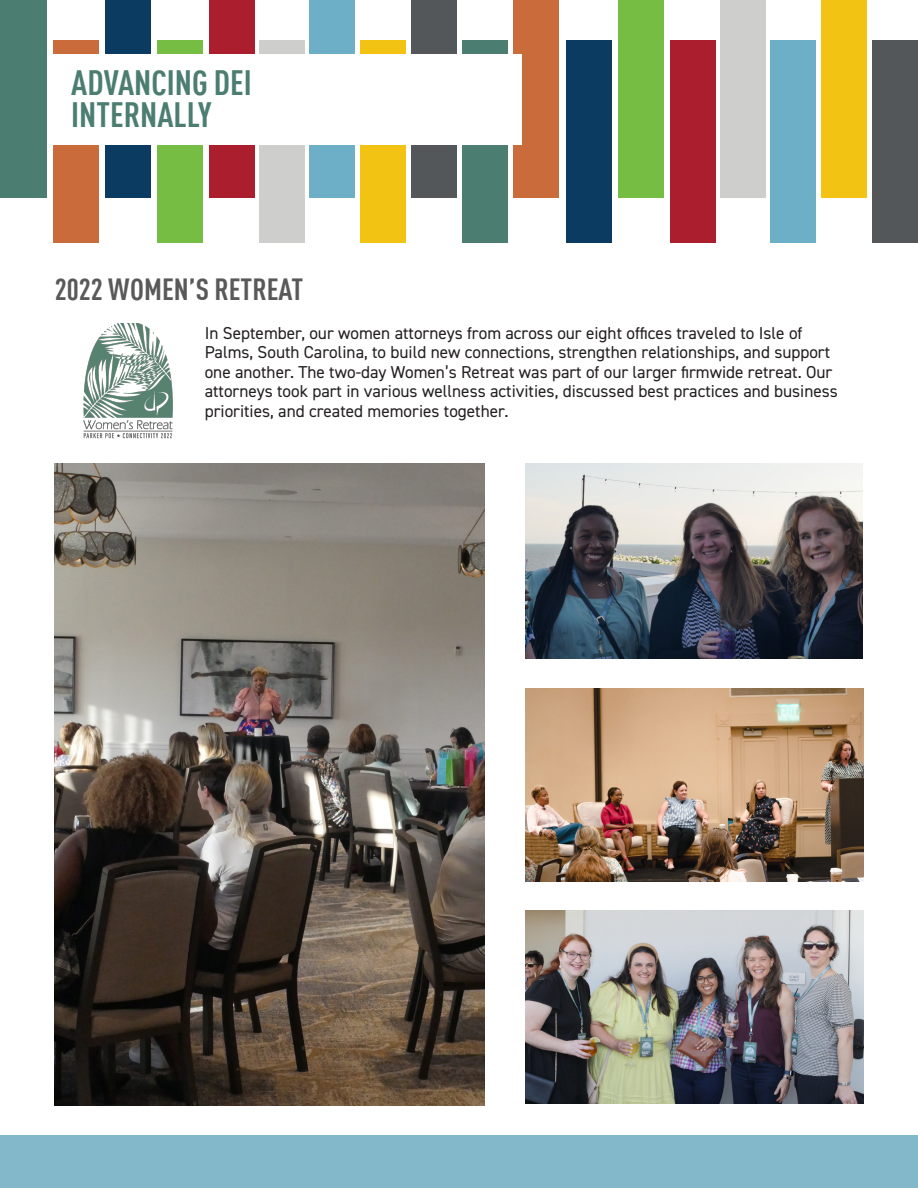
<style>
.page{position:relative;width:918px;height:1188px;background:#fff}
.page>*{position:absolute;margin:0;border:0;box-sizing:border-box;transform-origin:0 0}
.t1{font:700 condensed 34.5px "DIN Offc";color:#4b7d70}
.t2{font:700 condensed 30px "DIN Offc";color:#595959}
.t3{font:17.25px/19.5px "DIN2014";color:#231f20}
</style>
<div class="page">
<img style="left:83px;top:323px;width:90px;height:116px">
<div style="left:0;top:0;width:46px;height:197px;background:#4b7d70"></div>
<div style="left:105px;top:0;width:46px;height:197px;background:#0c3b62"></div>
<div style="left:209px;top:0;width:46px;height:197px;background:#aa1e2d"></div>
<div style="left:309px;top:0;width:46px;height:197px;background:#6cafc6"></div>
<div style="left:157px;top:41px;width:46px;height:202px;background:#75bd43"></div>
<div style="left:259px;top:40px;width:46px;height:203px;background:#cececd"></div>
<div style="left:361px;top:40px;width:45px;height:203px;background:#f3c314"></div>
<div style="left:53px;top:40px;width:45px;height:203px;background:#ca6b3c"></div>
<div style="left:411px;top:0;width:46px;height:197px;background:#545759"></div>
<div style="left:462px;top:40px;width:45px;height:203px;background:#4b7d70"></div>
<div style="left:566px;top:40px;width:46px;height:203px;background:#0c3b62"></div>
<div style="left:670px;top:40px;width:46px;height:203px;background:#aa1e2d"></div>
<div style="left:770px;top:40px;width:46px;height:203px;background:#6cafc6"></div>
<div style="left:618px;top:0;width:46px;height:197px;background:#75bd43"></div>
<div style="left:720px;top:0;width:46px;height:197px;background:#cececd"></div>
<div style="left:821px;top:0;width:46px;height:197px;background:#f3c314"></div>
<div style="left:514px;top:0;width:45px;height:197px;background:#ca6b3c"></div>
<div style="left:872px;top:40px;width:46px;height:203px;background:#545759"></div>
<div style="left:49px;top:54px;width:473px;height:90px;background:#fff"></div>
<img style="left:526px;top:911px;width:338px;height:193px">
<img style="left:526px;top:689px;width:338px;height:192px">
<img style="left:526px;top:464px;width:336px;height:194px">
<img style="left:55px;top:464px;width:430px;height:641px">
<div style="left:0;top:1136px;width:918px;height:52px;background:#82b8c9"></div>
<p class="t1" style="left:71px;top:62px;width:182px">ADVANCING DEI</p>
<p class="t1" style="left:71px;top:94px;width:142px">INTERNALLY</p>
<p class="t2" style="left:55px;top:271px;width:250px">2022 WOMEN’S RETREAT</p>
<p class="t3" style="left:205px;top:323px;width:635px">In September, our women attorneys from across our eight offices traveled to Isle of Palms, South Carolina, to build new connections, strengthen relationships, and support one another. The two-day Women’s Retreat was part of our larger firmwide retreat. Our attorneys took part in various wellness activities, discussed best practices and business priorities, and created memories together.</p>
</div>
